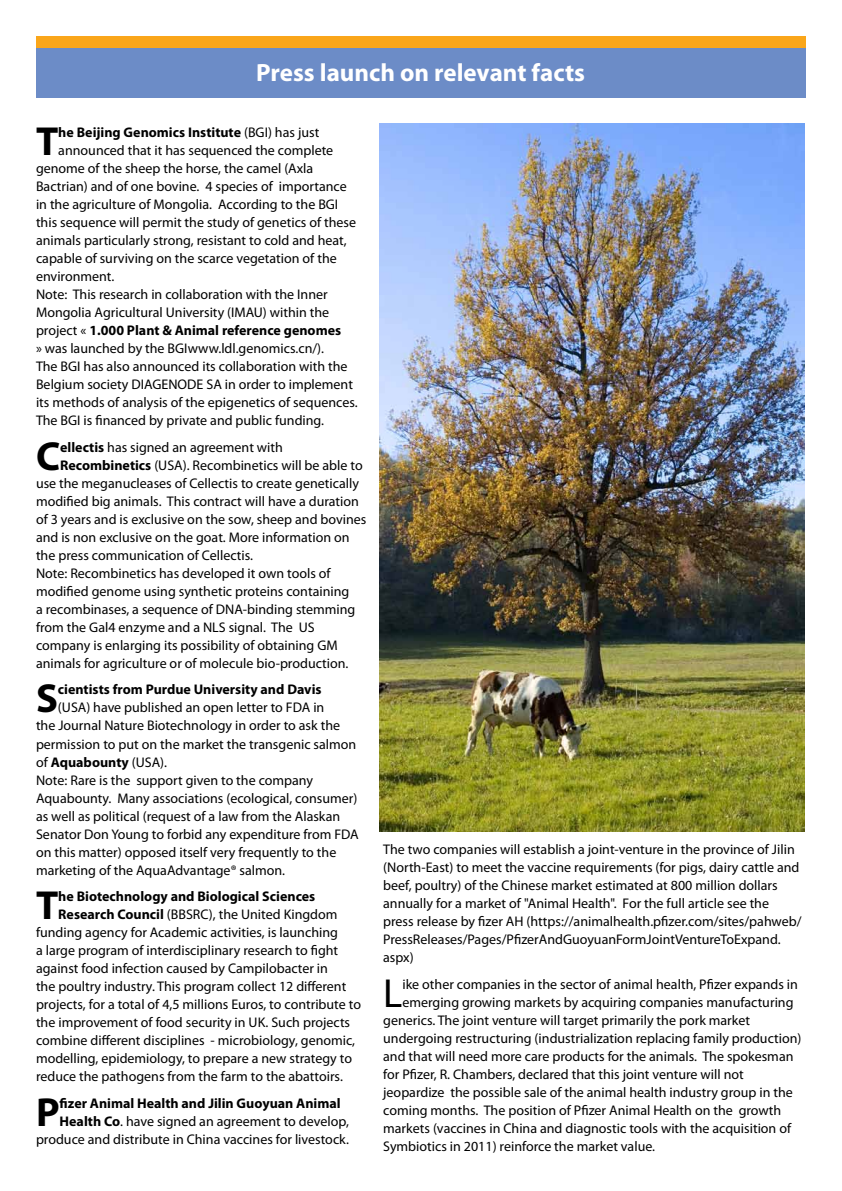
<style>
.page{position:relative;width:842px;height:1191px;background:#fff}
.page>*{position:absolute;margin:0;border:0;box-sizing:border-box;transform-origin:0 0}
.t1{font:700 40.7px "Myriad Pro";color:#000}
.t2{font:40.7px "Myriad Pro";color:#000}
.t3{font:700 25px "Myriad Pro";color:#fff}
.t4{font:14px/18px "Myriad Pro";color:#000}
.t5{font:700 14px "Myriad Pro";color:#000}
.s1{font-weight:400}
.s2{font-weight:700}
</style>
<div class="page">
<div style="left:36px;top:36px;width:770px;height:13px;background:#faa61a"></div>
<div style="left:36px;top:49px;width:769px;height:49px;background:#6c8cc7"></div>
<img style="left:380px;top:124px;width:424px;height:707px">
<h2 class="t3" style="left:256px;top:56px;width:330px">Press launch on relevant facts</h2>
<h1 class="t1" style="left:36px;top:115px;width:24px">T</h1>
<p class="t5" style="left:58px;top:123px;width:262px">he Beijing Genomics Institute <span class="s1">(BGI) has just</span></p>
<p class="t4" style="left:58px;top:141px;width:276px">announced that it has sequenced the complete</p>
<p class="t4" style="left:36px;top:159px;width:279px">genome of the sheep the horse, the camel (Axla</p>
<p class="t4" style="left:36px;top:177px;width:312px">Bactrian) and of one bovine. 4 species of importance</p>
<p class="t4" style="left:36px;top:195px;width:304px">in the agriculture of Mongolia. According to the BGI</p>
<p class="t4" style="left:36px;top:213px;width:322px">this sequence will permit the study of genetics of these</p>
<p class="t4" style="left:36px;top:231px;width:312px">animals particularly strong, resistant to cold and heat,</p>
<p class="t4" style="left:36px;top:249px;width:302px">capable of surviving on the scarce vegetation of the</p>
<p class="t4" style="left:36px;top:267px;width:80px">environment.</p>
<p class="t4" style="left:36px;top:285px;width:293px">Note: This research in collaboration with the Inner</p>
<p class="t4" style="left:36px;top:303px;width:295px">Mongolia Agricultural University (IMAU) within the</p>
<p class="t5" style="left:36px;top:321px;width:307px"><span class="s1">project «</span> 1.000 Plant &amp; Animal reference genomes</p>
<p class="t4" style="left:36px;top:339px;width:290px">» was launched by the BGIwww.ldl.genomics.cn/).</p>
<p class="t4" style="left:36px;top:357px;width:313px">The BGI has also announced its collaboration with the</p>
<p class="t4" style="left:36px;top:375px;width:318px">Belgium society DIAGENODE SA in order to implement</p>
<p class="t4" style="left:36px;top:393px;width:323px">its methods of analysis of the epigenetics of sequences.</p>
<p class="t4" style="left:36px;top:411px;width:290px">The BGI is financed by private and public funding.</p>
<h1 class="t1" style="left:36px;top:429px;width:26px">C</h1>
<p class="t4" style="left:60px;top:438px;width:224px"><span class="s2">ellectis</span> has signed an agreement with</p>
<p class="t4" style="left:60px;top:456px;width:304px"><span class="s2">Recombinetics</span> (USA). Recombinetics will be able to</p>
<p class="t4" style="left:36px;top:474px;width:324px">use the meganucleases of Cellectis to create genetically</p>
<p class="t4" style="left:36px;top:492px;width:324px">modified big animals. This contract will have a duration</p>
<p class="t4" style="left:36px;top:510px;width:332px">of 3 years and is exclusive on the sow, sheep and bovines</p>
<p class="t4" style="left:36px;top:528px;width:315px">and is non exclusive on the goat. More information on</p>
<p class="t4" style="left:36px;top:546px;width:219px">the press communication of Cellectis.</p>
<p class="t4" style="left:36px;top:564px;width:296px">Note: Recombinetics has developed it own tools of</p>
<p class="t4" style="left:36px;top:582px;width:315px">modified genome using synthetic proteins containing</p>
<p class="t4" style="left:36px;top:600px;width:321px">a recombinases, a sequence of DNA-binding stemming</p>
<p class="t4" style="left:36px;top:618px;width:280px">from the Gal4 enzyme and a NLS signal. The US</p>
<p class="t4" style="left:36px;top:636px;width:303px">company is enlarging its possibility of obtaining GM</p>
<p class="t4" style="left:36px;top:654px;width:314px">animals for agriculture or of molecule bio-production.</p>
<h1 class="t1" style="left:36px;top:672px;width:23px">S</h1>
<p class="t5" style="left:58px;top:680px;width:265px">cientists from Purdue University and Davis</p>
<p class="t4" style="left:36px;top:698px;width:324px;text-indent:22px">(USA) have published an open letter to FDA in<br>the Journal Nature Biotechnology in order to ask the permission to put on the market the transgenic salmon of <span class="s2">Aquabounty</span> (USA).<br>Note: Rare is the support given to the company Aquabounty. Many associations (ecological, consumer) as well as political (request of a law from the Alaskan Senator Don Young to forbid any expenditure from FDA on this matter) opposed itself very frequently to the marketing of the AquaAdvantage® salmon.</p>
<h1 class="t1" style="left:36px;top:878px;width:24px">T</h1>
<p class="t5" style="left:58px;top:887px;width:258px">he Biotechnology and Biological Sciences</p>
<p class="t4" style="left:58px;top:905px;width:281px"><span class="s2">Research Council</span> (BBSRC), the United Kingdom</p>
<p class="t4" style="left:36px;top:923px;width:303px">funding agency for Academic activities, is launching</p>
<p class="t4" style="left:36px;top:941px;width:304px">a large program of interdisciplinary research to fight</p>
<p class="t4" style="left:36px;top:959px;width:293px">against food infection caused by Campilobacter in</p>
<p class="t4" style="left:36px;top:977px;width:312px">the poultry industry. This program collect 12 different</p>
<p class="t4" style="left:36px;top:995px;width:327px">projects, for a total of 4,5 millions Euros, to contribute to</p>
<p class="t4" style="left:36px;top:1013px;width:316px">the improvement of food security in UK. Such projects</p>
<p class="t4" style="left:36px;top:1031px;width:321px">combine different disciplines - microbiology, genomic,</p>
<p class="t4" style="left:36px;top:1049px;width:318px">modelling, epidemiology, to prepare a new strategy to</p>
<p class="t4" style="left:36px;top:1067px;width:308px">reduce the pathogens from the farm to the abattoirs.</p>
<h1 class="t1" style="left:36px;top:1085px;width:25px">P</h1>
<p class="t5" style="left:60px;top:1093px;width:283px">fizer Animal Health and Jilin Guoyuan Animal</p>
<p class="t4" style="left:60px;top:1111px;width:291px"><span class="s2">Health Co</span>. have signed an agreement to develop,</p>
<p class="t4" style="left:36px;top:1129px;width:314px">produce and distribute in China vaccines for livestock.</p>
<p class="t4" style="left:383px;top:840px;width:420px">The two companies will establish a joint-venture in the province of Jilin (North-East) to meet the vaccine requirements (for pigs, dairy cattle and beef, poultry) of the Chinese market estimated at 800 million dollars annually for a market of "Animal Health". For the full article see the press release by fizer AH (https://animalhealth.pfizer.com/sites/pahweb/ PressReleases/Pages/PfizerAndGuoyuanFormJointVentureToExpand. aspx)</p>
<h1 class="t2" style="left:383px;top:968px;width:21px">L</h1>
<p class="t4" style="left:402px;top:974px;width:397px">ike other companies in the sector of animal health, Pfizer expands in</p>
<p class="t4" style="left:402px;top:992px;width:393px">emerging growing markets by acquiring companies manufacturing</p>
<p class="t4" style="left:383px;top:1010px;width:368px">generics. The joint venture will target primarily the pork market</p>
<p class="t4" style="left:383px;top:1028px;width:420px">undergoing restructuring (industrialization replacing family production)</p>
<p class="t4" style="left:383px;top:1046px;width:412px">and that will need more care products for the animals. The spokesman</p>
<p class="t4" style="left:383px;top:1064px;width:362px">for Pfizer, R. Chambers, declared that this joint venture will not</p>
<p class="t4" style="left:383px;top:1083px;width:411px">jeopardize the possible sale of the animal health industry group in the</p>
<p class="t4" style="left:383px;top:1101px;width:399px">coming months. The position of Pfizer Animal Health on the growth</p>
<p class="t4" style="left:383px;top:1119px;width:409px">markets (vaccines in China and diagnostic tools with the acquisition of</p>
<p class="t4" style="left:383px;top:1137px;width:273px">Symbiotics in 2011) reinforce the market value.</p>
</div>
